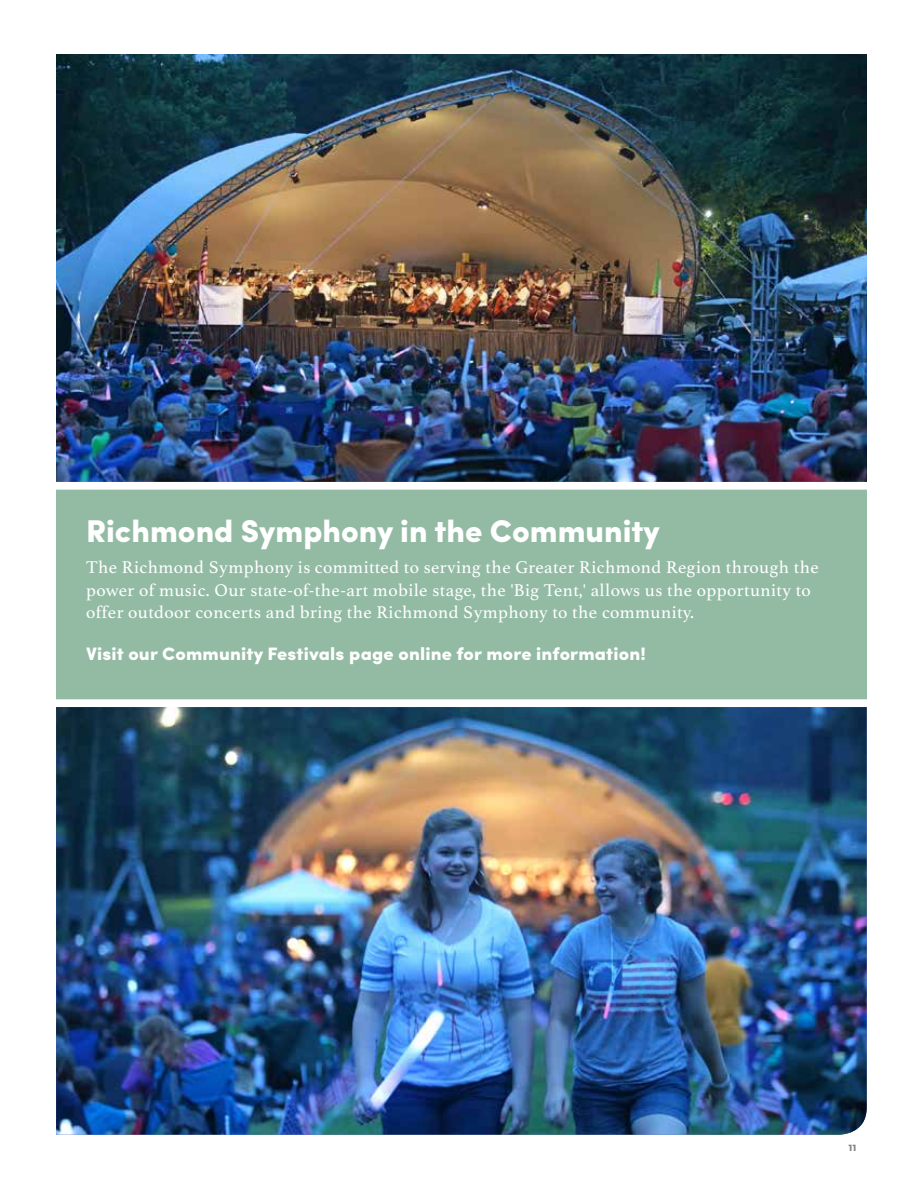
<style>
.page{position:relative;width:918px;height:1188px;background:#fff}
.page>*{position:absolute;margin:0;border:0;box-sizing:border-box;transform-origin:0 0}
.t1{font:900 31.5px "Sofia Pro";color:#fff}
.t2{font:18px/22.5px "Athelas";letter-spacing:.025em;color:#fff}
.t3{font:900 18px "Sofia Pro";letter-spacing:.01em;color:#fff}
.t4{font:700 12px "Neutraface Text";color:#808285}
</style>
<div class="page">
<img style="left:56px;top:54px;width:811px;height:428px">
<div style="left:56px;top:483px;width:811px;height:224px;background:#93bba4"></div>
<img style="left:56px;top:707px;width:811px;height:428px">
<div style="left:38px;top:699px;width:853px;height:8px;background:#fff"></div>
<div style="left:32px;top:482px;width:854px;height:8px;background:#fff"></div>
<h1 class="t1" style="left:86px;top:506px;width:575px">Richmond Symphony in the Community</h1>
<p class="t2" style="left:86px;top:557px;width:734px">The Richmond Symphony is committed to serving the Greater Richmond Region through the power of music. Our state-of-the-art mobile stage, the 'Big Tent,' allows us the opportunity to offer outdoor concerts and bring the Richmond Symphony to the community.</p>
<p class="t3" style="left:86px;top:640px;width:561px">Visit our Community Festivals page online for more information!</p>
<p class="t4" style="left:849px;top:1139px;width:9px">11</p>
</div>
